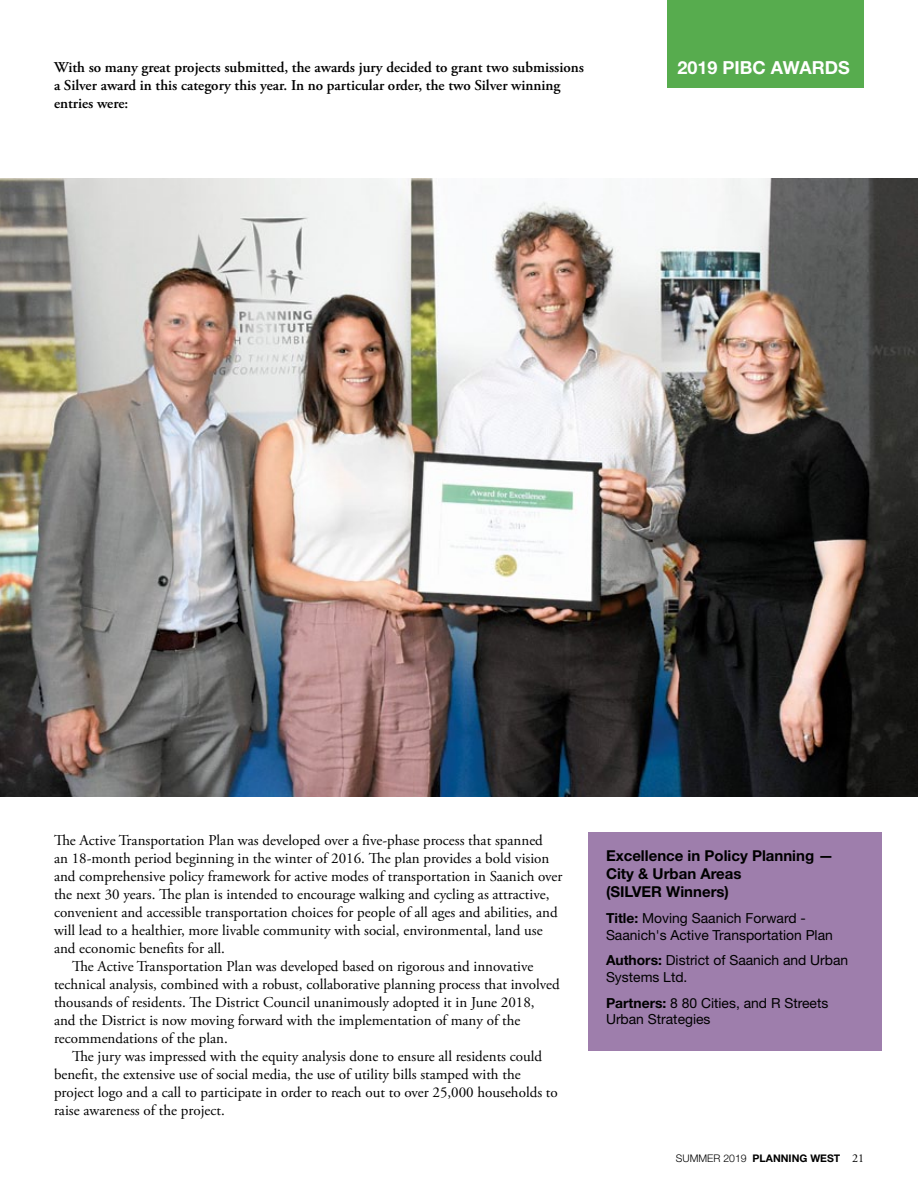
<style>
.page{position:relative;width:918px;height:1188px;background:#fff}
.page>*{position:absolute;margin:0;border:0;box-sizing:border-box;transform-origin:0 0}
.t1{font:700 18px "Helvetica Neue LT Std";color:#fff}
.t2{font:15px "Adobe Garamond Pro";color:#000}
.t3{font:600 15px/18px "Adobe Garamond Pro";color:#000}
.t4{font:700 15px/18px "Helvetica Neue LT Std";color:#000}
.t5{font:13.8px/16.6px "Helvetica Neue LT Std";color:#000}
.t6{font:700 10.5px "Helvetica Neue LT Std";color:#000}
.s1{font-weight:700}
.s2{font-weight:300}
.s3{font-family:"Adobe Garamond Pro";font-weight:400;font-size:12px}
</style>
<div class="page">
<div style="left:668px;top:0;width:196px;height:87px;background:#57ac4e"></div>
<img style="left:0;top:179px;width:918px;height:617px">
<div style="left:588px;top:833px;width:294px;height:218px;background:#9e7eac"></div>
<p class="t3" style="left:54px;top:59px;width:532px">With so many great projects submitted, the awards jury decided to grant two submissions</p>
<p class="t1" style="left:677px;top:57px;width:174px">2019 PIBC AWARDS</p>
<p class="t3" style="left:54px;top:77px;width:508px">a Silver award in this category this year. In no particular order, the two Silver winning entries were:</p>
<p class="t2" style="left:54px;top:831px;width:490px">The Active Transportation Plan was developed over a five-phase process that spanned</p>
<p class="t2" style="left:54px;top:849px;width:497px">an 18-month period beginning in the winter of 2016. The plan provides a bold vision</p>
<p class="t2" style="left:54px;top:867px;width:510px">and comprehensive policy framework for active modes of transportation in Saanich over</p>
<p class="t2" style="left:54px;top:885px;width:497px">the next 30 years. The plan is intended to encourage walking and cycling as attractive,</p>
<p class="t2" style="left:54px;top:903px;width:505px">convenient and accessible transportation choices for people of all ages and abilities, and</p>
<p class="t2" style="left:54px;top:921px;width:490px">will lead to a healthier, more livable community with social, environmental, land use</p>
<p class="t2" style="left:54px;top:939px;width:172px">and economic benefits for all.</p>
<p class="t2" style="left:72px;top:957px;width:463px">The Active Transportation Plan was developed based on rigorous and innovative</p>
<p class="t2" style="left:54px;top:975px;width:507px">technical analysis, combined with a robust, collaborative planning process that involved</p>
<p class="t2" style="left:54px;top:993px;width:482px">thousands of residents. The District Council unanimously adopted it in June 2018,</p>
<p class="t2" style="left:54px;top:1011px;width:468px">and the District is now moving forward with the implementation of many of the</p>
<p class="t2" style="left:54px;top:1029px;width:175px">recommendations of the plan.</p>
<p class="t2" style="left:72px;top:1047px;width:472px">The jury was impressed with the equity analysis done to ensure all residents could</p>
<p class="t2" style="left:54px;top:1065px;width:468px">benefit, the extensive use of social media, the use of utility bills stamped with the</p>
<p class="t2" style="left:54px;top:1083px;width:505px">project logo and a call to participate in order to reach out to over 25,000 households to</p>
<p class="t2" style="left:54px;top:1101px;width:172px">raise awareness of the project.</p>
<p class="t4" style="left:606px;top:847px;width:229px">Excellence in Policy Planning —<br>City &amp; Urban Areas<br>(SILVER Winners)</p>
<p class="t5" style="left:606px;top:910px;width:228px"><span class="s1">Title:</span> Moving Saanich Forward -<br>Saanich's Active Transportation Plan</p>
<p class="t5" style="left:606px;top:952px;width:244px"><span class="s1">Authors:</span> District of Saanich and Urban<br>Systems Ltd.</p>
<p class="t5" style="left:606px;top:994px;width:224px"><span class="s1">Partners:</span> 8 80 Cities, and R Streets<br>Urban Strategies</p>
<p class="t6" style="left:676px;top:1152px;width:190px"><span class="s2">SUMMER 2019</span> PLANNING WEST <span class="s3">21</span></p>
</div>
